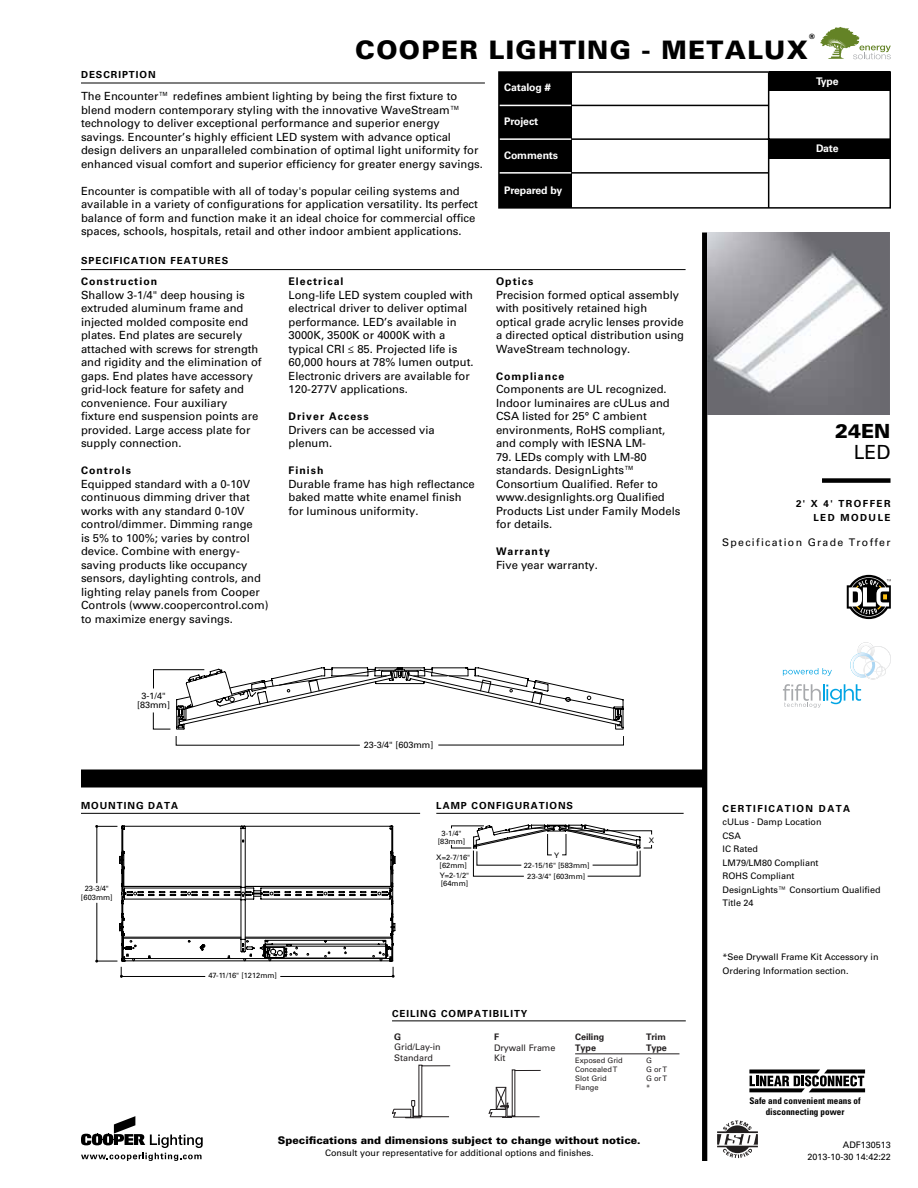
<style>
.page{position:relative;width:918px;height:1188px;background:#fff}
.page>*{position:absolute;margin:0;border:0;box-sizing:border-box;transform-origin:0 0}
.t1{font:900 25.5px "Univers LT Std";letter-spacing:.05em;color:#000}
.t2{font:900 19.5px "Univers LT Std";color:#000}
.t3{font:19.5px "Univers LT Std";color:#000}
.t4{font:11.25px/13.5px "Univers LT Std";color:#000}
.t5{font:700 10.5px "Univers LT Std";letter-spacing:.1em;color:#000}
.t6{font:900 10.5px "Univers LT Std";color:#000}
.t7{font:700 10.5px "Univers LT Std";letter-spacing:-.01em;color:#fff}
.t8{font:10.5px "Univers LT Std";letter-spacing:.125em;color:#000}
.t9{font:700 9.75px "Univers LT Std";letter-spacing:.1em;color:#000}
.t10{font:700 9.75px/13.5px "Univers LT Std";letter-spacing:.15em;color:#000;text-align:right}
.t11{font:700 condensed 9.15px/10.9px "Univers LT Std";color:#000;text-align:center}
.t12{font:9px/13.5px "Univers LT Std";color:#000}
.t13{font:9px/10.5px "Univers LT Std";letter-spacing:-.005em;color:#231f20}
.t14{font:700 9px "Univers LT Std";letter-spacing:-.005em;color:#231f20}
.t15{font:7.5px/8.2px "Univers LT Std";color:#000;text-align:center}
.t16{font:7.5px "Univers LT Std";letter-spacing:-.005em;color:#231f20}
.t17{font:900 7.2px "Univers LT Std";color:#000}
</style>
<div class="page">
<div style="left:702px;top:232px;width:5px;height:929px;background:#000"></div>
<div style="left:81px;top:770px;width:625px;height:18px;background:#000"></div>
<img style="left:707px;top:232px;width:183px;height:183px">
<div style="left:822px;top:478px;width:69px;height:5px;background:#000"></div>
<div style="left:499px;top:72px;width:72px;height:136px;background:#000"></div>
<div style="left:769px;top:72px;width:121px;height:19px;background:#000"></div>
<div style="left:769px;top:139px;width:121px;height:20px;background:#000"></div>
<hr style="left:571px;top:105px;width:198px;height:1px;background:#000">
<hr style="left:499px;top:105px;width:72px;height:1px;background:#fff">
<hr style="left:571px;top:172px;width:198px;height:2px;background:#000">
<hr style="left:499px;top:172px;width:72px;height:2px;background:#fff">
<hr style="left:768px;top:72px;width:1px;height:136px;background:#000">
<hr style="left:571px;top:138px;width:319px;height:2px;background:#000">
<hr style="left:500px;top:138px;width:71px;height:2px;background:#fff">
<div style="left:498px;top:71px;width:393px;height:138px;border:2px solid #000"></div>
<hr style="left:81px;top:269px;width:605px;height:1px;background:#000">
<hr style="left:81px;top:83px;width:404px;height:1px;background:#000">
<svg style="left:153px;top:668px;width:471px;height:78px"></svg>
<svg style="left:749px;top:1070px;width:116px;height:22px"></svg>
<svg style="left:717px;top:1121px;width:41px;height:37px"></svg>
<svg style="left:783px;top:642px;width:108px;height:66px"></svg>
<svg style="left:820px;top:27px;width:71px;height:32px"></svg>
<svg style="left:81px;top:1116px;width:122px;height:45px"></svg>
<svg style="left:847px;top:575px;width:44px;height:44px"></svg>
<svg style="left:488px;top:1070px;width:53px;height:48px"></svg>
<svg style="left:392px;top:1065px;width:58px;height:53px"></svg>
<hr style="left:575px;top:1054px;width:104px;height:1px;background:#231f20">
<hr style="left:392px;top:1021px;width:294px;height:1px;background:#000">
<svg style="left:95px;top:825px;width:300px;height:153px"></svg>
<hr style="left:81px;top:813px;width:339px;height:1px;background:#000">
<svg style="left:451px;top:825px;width:201px;height:52px"></svg>
<hr style="left:436px;top:813px;width:248px;height:1px;background:#000">
<p class="t17" style="left:809px;top:32px;width:7px">®</p>
<h1 class="t1" style="left:355px;top:34px;width:454px">COOPER LIGHTING - METALUX</h1>
<p class="t9" style="left:81px;top:69px;width:76px">Description</p>
<p class="t4" style="left:81px;top:89px;width:403px">The Encounter™ redefines ambient lighting by being the first fixture to blend modern contemporary styling with the innovative WaveStream™ technology to deliver exceptional performance and superior energy savings. Encounter’s highly efficient LED system with advance optical design delivers an unparalleled combination of optimal light uniformity for enhanced visual comfort and superior efficiency for greater energy savings.</p>
<p class="t4" style="left:81px;top:184px;width:398px">Encounter is compatible with all of today's popular ceiling systems and available in a variety of configurations for application versatility. Its perfect balance of form and function make it an ideal choice for commercial office spaces, schools, hospitals, retail and other indoor ambient applications.</p>
<p class="t9" style="left:81px;top:255px;width:147px">Specification Features</p>
<p class="t5" style="left:81px;top:275px;width:78px">Construction</p>
<p class="t4" style="left:81px;top:288px;width:182px">Shallow 3-1/4" deep housing is extruded aluminum frame and injected molded composite end plates. End plates are securely attached with screws for strength and rigidity and the elimination of gaps. End plates have accessory grid-lock feature for safety and convenience. Four auxiliary fixture end suspension points are provided. Large access plate for supply connection.</p>
<p class="t5" style="left:81px;top:464px;width:51px">Controls</p>
<p class="t4" style="left:81px;top:477px;width:189px">Equipped standard with a 0-10V continuous dimming driver that works with any standard 0-10V control/dimmer. Dimming range<br>is 5% to 100%; varies by control device. Combine with energy&shy;saving products like occupancy sensors, daylighting controls, and lighting relay panels from Cooper<br>Controls (www.coopercontrol.com) to maximize energy savings.</p>
<p class="t5" style="left:289px;top:275px;width:56px">Electrical</p>
<p class="t4" style="left:289px;top:288px;width:187px">Long-life LED system coupled with electrical driver to deliver optimal performance. LED’s available in<br>3000K, 3500K or 4000K with a typical CRI ≤ 85. Projected life is<br>60,000 hours at 78% lumen output.<br>Electronic drivers are available for<br>120-277V applications.</p>
<p class="t5" style="left:289px;top:410px;width:82px">Driver Access</p>
<p class="t4" style="left:289px;top:423px;width:148px">Drivers can be accessed via plenum.</p>
<p class="t5" style="left:289px;top:464px;width:37px">Finish</p>
<p class="t4" style="left:289px;top:477px;width:188px">Durable frame has high reflectance baked matte white enamel finish for luminous uniformity.</p>
<p class="t7" style="left:504px;top:81px;width:48px">Catalog #</p>
<p class="t7" style="left:504px;top:116px;width:36px">Project</p>
<p class="t7" style="left:504px;top:149px;width:56px">Comments</p>
<p class="t7" style="left:504px;top:184px;width:60px">Prepared by</p>
<p class="t5" style="left:496px;top:275px;width:39px">Optics</p>
<p class="t4" style="left:496px;top:288px;width:190px">Precision formed optical assembly with positively retained high optical grade acrylic lenses provide a directed optical distribution using WaveStream technology.</p>
<p class="t5" style="left:496px;top:370px;width:70px">Compliance</p>
<p class="t4" style="left:496px;top:383px;width:175px">Components are UL recognized.<br>Indoor luminaires are cULus and<br>CSA listed for 25° C ambient environments, RoHS compliant, and comply with IESNA LM-</p>
<p class="t4" style="left:496px;top:450px;width:186px">79. LEDs comply with LM-80 standards. DesignLights™<br>Consortium Qualified. Refer to www.designlights.org Qualified<br>Products List under Family Models for details.</p>
<p class="t5" style="left:496px;top:545px;width:56px">Warranty</p>
<p class="t4" style="left:496px;top:558px;width:103px">Five year warranty.</p>
<p class="t12" style="left:137px;top:691px;width:34px;line-height:9px;text-align:center">3-1/4" [83mm]</p>
<p class="t12" style="left:364px;top:738px;width:71px">23-3/4" [603mm]</p>
<p class="t9" style="left:81px;top:800px;width:99px">Mounting Data</p>
<p class="t15" style="left:81px;top:884px;width:33px;line-height:9px">23-3/4" [603mm]</p>
<p class="t15" style="left:208px;top:971px;width:70px">47-11/16" [1212mm]</p>
<p class="t9" style="left:436px;top:800px;width:137px">Lamp Configurations</p>
<p class="t15" style="left:438px;top:829px;width:29px">3-1/4" [83mm]</p>
<p class="t15" style="left:436px;top:853px;width:35px">X=2-7/16" [62mm]</p>
<p class="t15" style="left:440px;top:871px;width:31px;text-align:left">Y=2-1/2" [64mm]</p>
<p class="t15" style="left:554px;top:851px;width:7px">Y</p>
<p class="t15" style="left:524px;top:861px;width:68px">22-15/16" [583mm]</p>
<p class="t15" style="left:527px;top:872px;width:60px">23-3/4" [603mm]</p>
<p class="t9" style="left:392px;top:1008px;width:137px">Ceiling Compatibility</p>
<p class="t15" style="left:649px;top:836px;width:7px">X</p>
<p class="t14" style="left:394px;top:1032px;width:9px">G</p>
<p class="t13" style="left:394px;top:1042px;width:48px">Grid/Lay-in<br>Standard</p>
<p class="t14" style="left:494px;top:1032px;width:7px">F</p>
<p class="t13" style="left:494px;top:1042px;width:63px">Drywall Frame<br>Kit</p>
<p class="t14" style="left:575px;top:1032px;width:31px">Ceiling</p>
<p class="t14" style="left:646px;top:1032px;width:21px">Trim</p>
<p class="t14" style="left:575px;top:1042px;width:22px">Type</p>
<p class="t14" style="left:646px;top:1042px;width:22px">Type</p>
<p class="t16" style="left:575px;top:1055px;width:49px">Exposed Grid</p>
<p class="t16" style="left:646px;top:1055px;width:7px">G</p>
<p class="t16" style="left:575px;top:1064px;width:44px">Concealed T</p>
<p class="t16" style="left:646px;top:1064px;width:22px">G or T</p>
<p class="t16" style="left:575px;top:1073px;width:33px">Slot Grid</p>
<p class="t16" style="left:646px;top:1073px;width:22px">G or T</p>
<p class="t16" style="left:575px;top:1082px;width:25px">Flange</p>
<p class="t16" style="left:646px;top:1082px;width:6px">*</p>
<p class="t6" style="left:278px;top:1133px;width:364px">Specifications and dimensions subject to change without notice.</p>
<p class="t12" style="left:325px;top:1146px;width:270px">Consult your representative for additional options and finishes.</p>
<p class="t7" style="left:816px;top:75px;width:24px">Type</p>
<p class="t7" style="left:816px;top:143px;width:24px">Date</p>
<h2 class="t2" style="left:835px;top:419px;width:57px">24EN</h2>
<h2 class="t3" style="left:854px;top:441px;width:38px">LED</h2>
<p class="t10" style="left:796px;top:497px;width:96px">2' X 4' Troffer<br>LE D Module</p>
<p class="t8" style="left:722px;top:536px;width:170px">Specification Grade Troffer</p>
<p class="t10" style="left:723px;top:802px;width:129px">Certification Dat a</p>
<p class="t12" style="left:723px;top:815px;width:160px">cULus - Damp Location<br>CSA<br>IC Rated<br>LM79/LM80 Compliant<br>ROHS Compliant<br>DesignLights™ Consortium Qualified<br>Title 24</p>
<p class="t12" style="left:723px;top:950px;width:158px">*See Drywall Frame Kit Accessory in<br>Ordering Information section.</p>
<p class="t11" style="left:749px;top:1095px;width:113px">Safe and convenient means of disconnecting power</p>
<p class="t12" style="left:807px;top:1139px;width:85px;line-height:12px;text-align:right">ADF130513<br>2013-10-30 14:42:22</p>
</div>
